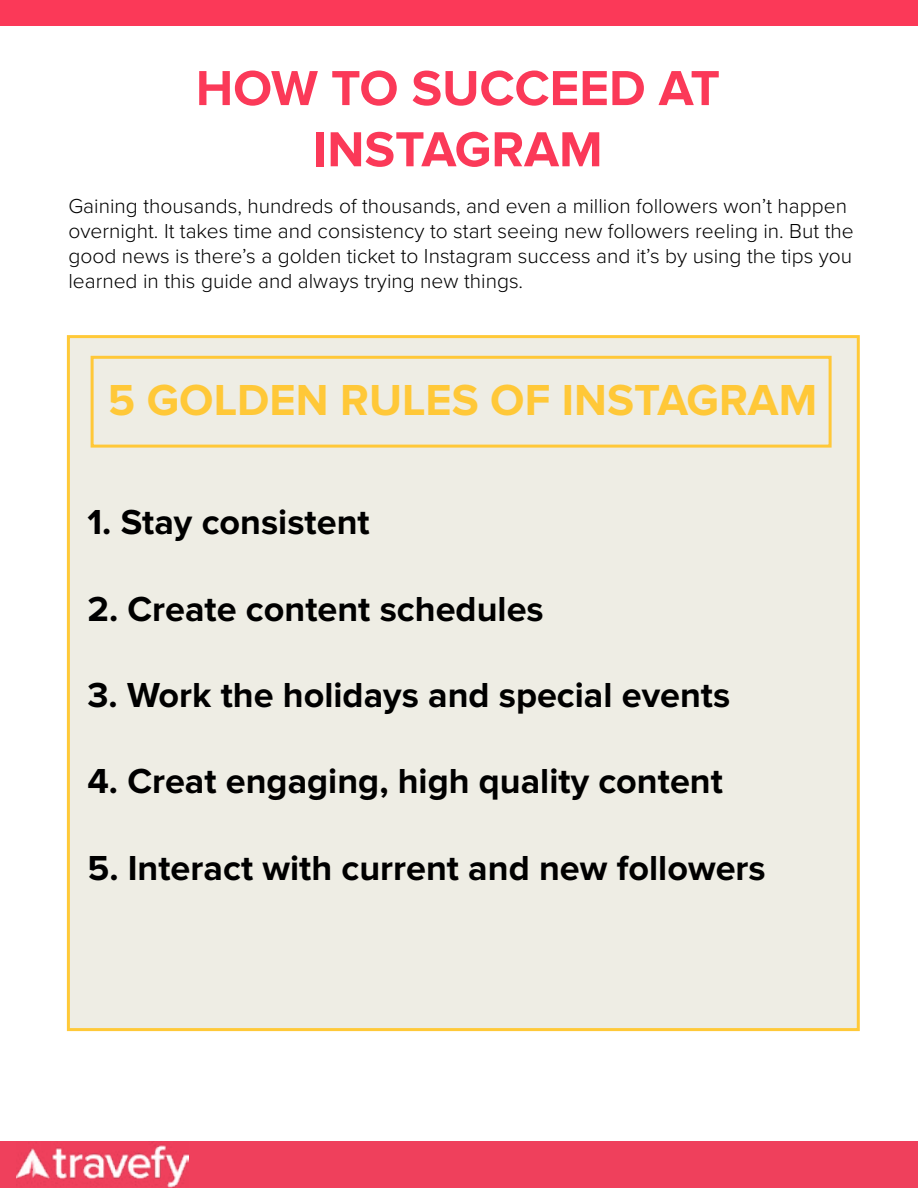
<style>
.page{position:relative;width:918px;height:1188px;background:#fff}
.page>*{position:absolute;margin:0;border:0;box-sizing:border-box;transform-origin:0 0}
.t1{font:700 51px/61.2px "Proxima Nova";color:#fb3958;text-align:center}
.t2{font:700 45px "Proxima Nova";color:#ffc838}
.t3{font:700 36px "Proxima Nova";color:#000}
.t4{font:300 21px/25.2px "Proxima Nova";color:#000}
</style>
<div class="page">
<div style="left:67px;top:335px;width:793px;height:696px;background:#eeede4;border:3px solid #ffc938"></div>
<div style="left:0;top:0;width:918px;height:25px;background:#fb3958"></div>
<div style="left:91px;top:356px;width:741px;height:92px;border:3px solid #ffc838"></div>
<div style="left:0;top:1141px;width:918px;height:47px;background:#ef405c"></div>
<img style="left:16px;top:1142px;width:173px;height:46px">
<h1 class="t1" style="left:196px;top:59px;width:526px">HOW TO SUCCEED AT<br>INSTAGRAM</h1>
<p class="t4" style="left:68px;top:192px;width:787px">Gaining thousands, hundreds of thousands, and even a million followers won’t happen overnight. It takes time and consistency to start seeing new followers reeling in. But the good news is there’s a golden ticket to Instagram success and it’s by using the tips you learned in this guide and always trying new things.</p>
<h2 class="t2" style="left:108px;top:374px;width:711px">5 GOLDEN RULES OF INSTAGRAM</h2>
<h3 class="t3" style="left:87px;top:502px;width:284px">1. Stay consistent</h3>
<h3 class="t3" style="left:87px;top:588px;width:458px">2. Create content schedules</h3>
<h3 class="t3" style="left:87px;top:674px;width:644px">3. Work the holidays and special events</h3>
<h3 class="t3" style="left:87px;top:761px;width:637px">4. Creat engaging, high quality content</h3>
<h3 class="t3" style="left:87px;top:847px;width:680px">5. Interact with current and new followers</h3>
</div>
